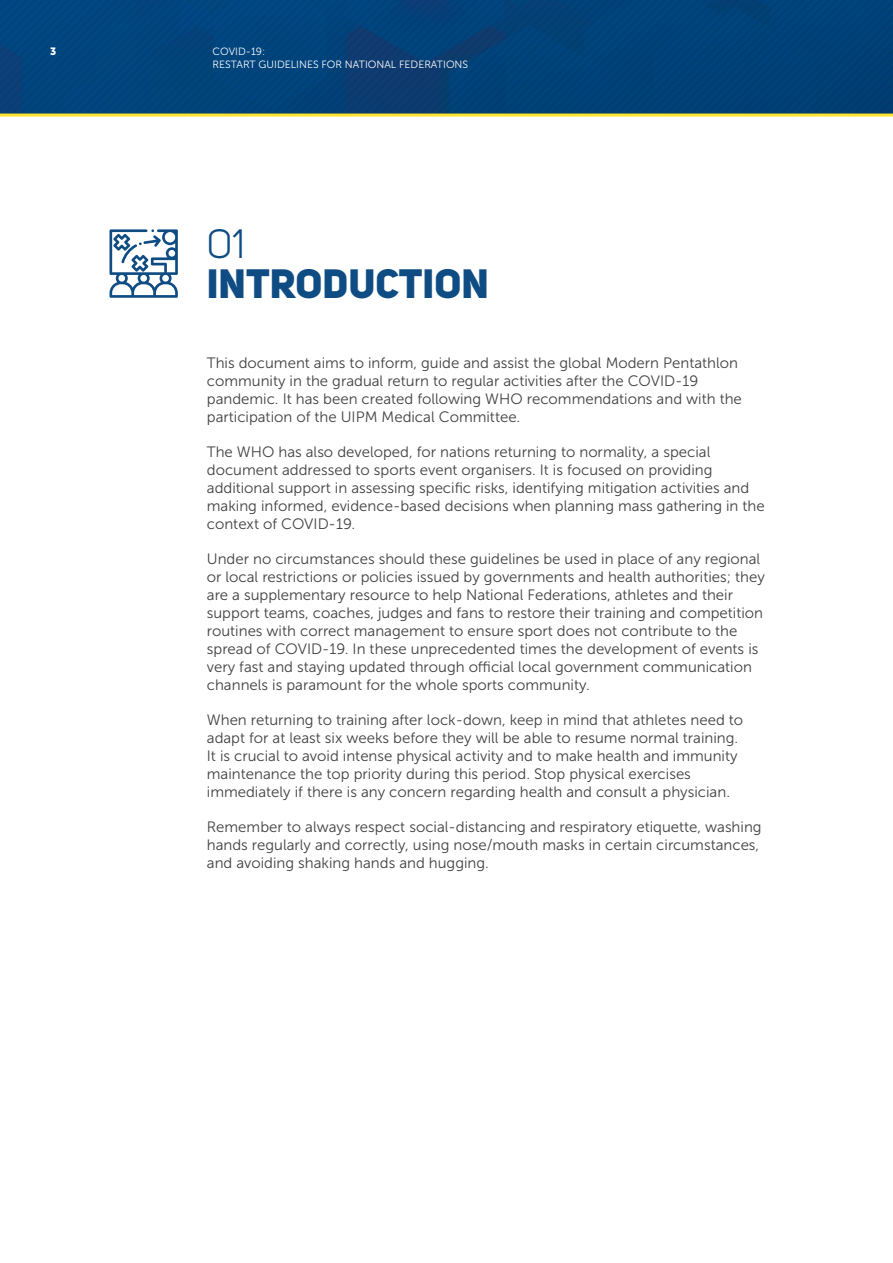
<style>
.page{position:relative;width:893px;height:1263px;background:#fff}
.page>*{position:absolute;margin:0;border:0;box-sizing:border-box;transform-origin:0 0}
.t1{font:40.5px "Uni Sans Heavy CAPS";color:#0f4c83}
.t2{font:40.5px "Uni Sans";color:#0f4c83}
.t3{font:15px/18px "Museo Sans 300";color:#414042}
.t4{font:10.5px/12.6px "Museo Sans 300";color:#fff}
.t5{font:10.5px "Museo Sans 900";color:#fff}
</style>
<div class="page">
<img style="left:0;top:0;width:893px;height:114px">
<hr style="left:0;top:114px;width:893px;height:3px;background:#ffe32e">
<svg style="left:109px;top:229px;width:69px;height:69px"></svg>
<p class="t5" style="left:50px;top:45px;width:8px">3</p>
<p class="t4" style="left:213px;top:45px;width:257px">COVID-19:<br>RESTART GUIDELINES FOR NATIONAL FEDERATIONS</p>
<h1 class="t2" style="left:207px;top:221px;width:39px">01</h1>
<h1 class="t1" style="left:207px;top:257px;width:283px">INTRODUCTION</h1>
<p class="t3" style="left:207px;top:354px;width:536px">This document aims to inform, guide and assist the global Modern Pentathlon community in the gradual return to regular activities after the COVID-19 pandemic. It has been created following WHO recommendations and with the participation of the UIPM Medical Committee.</p>
<p class="t3" style="left:207px;top:443px;width:559px">The WHO has also developed, for nations returning to normality, a special document addressed to sports event organisers. It is focused on providing additional support in assessing specific risks, identifying mitigation activities and making informed, evidence-based decisions when planning mass gathering in the context of COVID-19.</p>
<p class="t3" style="left:207px;top:550px;width:560px">Under no circumstances should these guidelines be used in place of any regional or local restrictions or policies issued by governments and health authorities; they are a supplementary resource to help National Federations, athletes and their support teams, coaches, judges and fans to restore their training and competition routines with correct management to ensure sport does not contribute to the spread of COVID-19. In these unprecedented times the development of events is very fast and staying updated through official local government communication channels is paramount for the whole sports community.</p>
<p class="t3" style="left:207px;top:711px;width:538px">When returning to training after lock-down, keep in mind that athletes need to adapt for at least six weeks before they will be able to resume normal training.<br>It is crucial to avoid intense physical activity and to make health and immunity maintenance the top priority during this period. Stop physical exercises immediately if there is any concern regarding health and consult a physician.</p>
<p class="t3" style="left:207px;top:818px;width:556px">Remember to always respect social-distancing and respiratory etiquette, washing hands regularly and correctly, using nose/mouth masks in certain circumstances, and avoiding shaking hands and hugging.</p>
</div>
